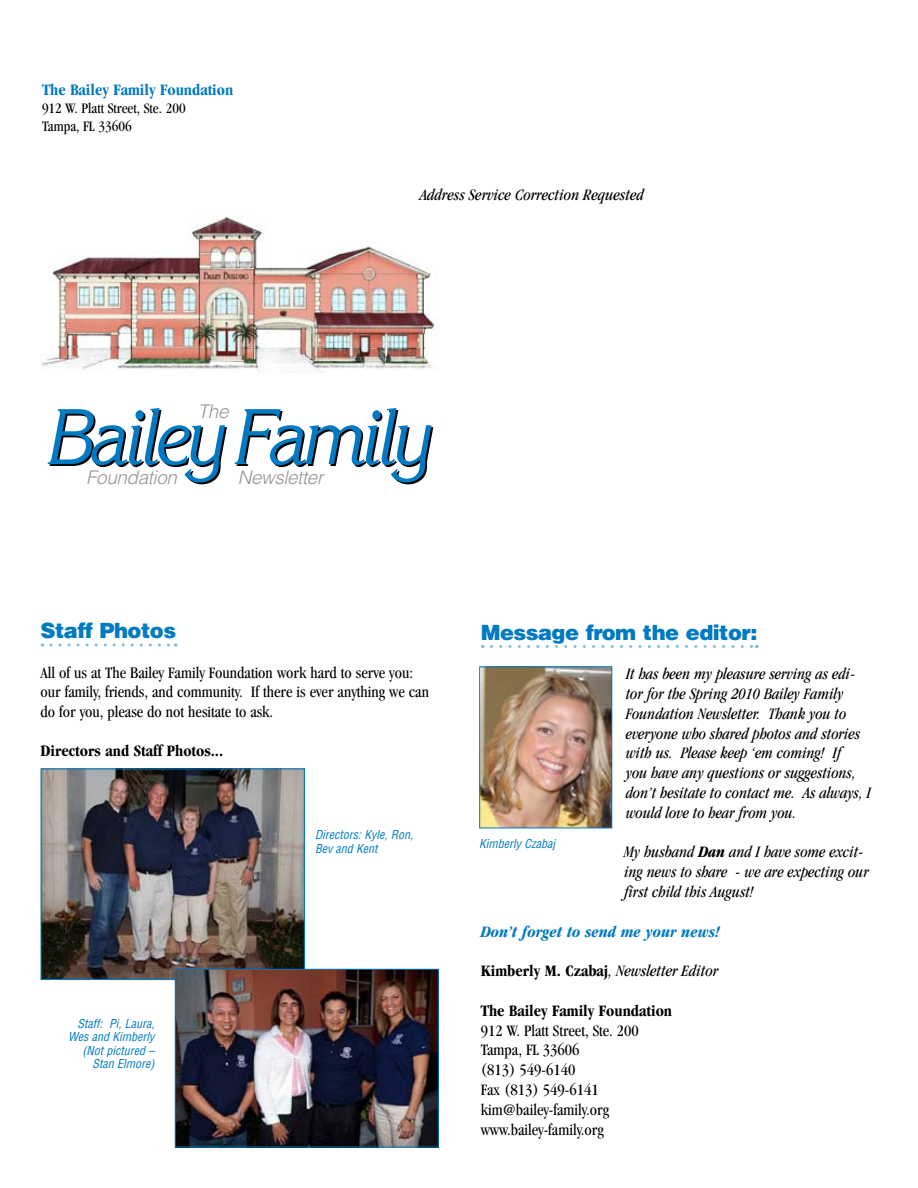
<style>
.page{position:relative;width:918px;height:1188px;background:#fff}
.page>*{position:absolute;margin:0;border:0;box-sizing:border-box;transform-origin:0 0}
.t1{font:italic 76.95px "Korinna";letter-spacing:-.06em;color:#007ac2;scale:.9 1}
.t2{font:900 21px "Helvetica";letter-spacing:-.025em;color:#007ac2}
.t3{font:italic 300 18.75px "Helvetica";letter-spacing:-.02em;color:#939598}
.t4{font:italic condensed 16.5px/19.8px "Garamond";color:#000}
.t5{font:condensed 16.5px/19.8px "Garamond";color:#000}
.t6{font:700 condensed 16.5px "Garamond";color:#000}
.t7{font:italic 700 condensed 16.5px "Garamond";color:#007ac2}
.t8{font:700 condensed 16.5px "Garamond";color:#007ac2}
.t9{font:condensed 15px/18px "Garamond";color:#000}
.t10{font:italic condensed 12px/13.5px "Helvetica";color:#007ac2;text-align:right}
.s1{font-weight:700}
.s2{font-weight:700;font-style:normal}
</style>
<div class="page">
<svg style="left:491px;top:645px;width:266px;height:3px"></svg>
<svg style="left:51px;top:643px;width:125px;height:3px"></svg>
<img style="left:481px;top:668px;width:129px;height:158px">
<div style="left:479px;top:666px;width:133px;height:162px;border:1px solid #007ac2"></div>
<img style="left:41px;top:215px;width:397px;height:158px">
<img style="left:43px;top:770px;width:260px;height:208px">
<div style="left:41px;top:768px;width:264px;height:212px;border:1px solid #0079c1"></div>
<img style="left:177px;top:971px;width:260px;height:175px">
<div style="left:175px;top:969px;width:264px;height:179px;border:1px solid #0079c1"></div>
<p class="t8" style="left:42px;top:81px;width:193px">The Bailey Family Foundation</p>
<p class="t9" style="left:42px;top:99px;width:145px">912 W. Platt Street, Ste. 200<br>Tampa, FL 33606</p>
<p class="t4" style="left:420px;top:184px;width:225px">Address Service Correction Requested</p>
<p class="t3" style="left:198px;top:400px;width:32px">The</p>
<h1 class="t1" style="left:44px;top:392px;width:432px">BaileyFamily</h1>
<p class="t3" style="left:86px;top:466px;width:92px">Foundation</p>
<p class="t3" style="left:238px;top:466px;width:87px">Newsletter</p>
<p class="t2" style="left:40px;top:617px;width:137px">Staff Photos</p>
<p class="t5" style="left:40px;top:662px;width:390px">All of us at The Bailey Family Foundation work hard to serve you: our family, friends, and community. If there is ever anything we can do for you, please do not hesitate to ask.</p>
<p class="t6" style="left:40px;top:742px;width:184px">Directors and Staff Photos...</p>
<p class="t10" style="left:68px;top:1016px;width:88px">Staff: Pi, Laura,<br>Wes and Kimberly (Not pictured –<br>Stan Elmore)</p>
<p class="t10" style="left:315px;top:828px;width:100px;text-align:left">Directors: Kyle, Ron,<br>Bev and Kent</p>
<p class="t2" style="left:481px;top:618px;width:278px">Message from the editor:</p>
<p class="t4" style="left:626px;top:664px;width:247px">It has been my pleasure serving as edi&shy;tor for the Spring 2010 Bailey Family Foundation Newsletter. Thank you to everyone who shared photos and stories with us. Please keep ‘em coming! If<br>you have any questions or suggestions, don’t hesitate to contact me. As always, I would love to hear from you.</p>
<p class="t4" style="left:624px;top:842px;width:246px">My husband <span class="s1">Dan</span> and I have some excit&shy;ing news to share - we are expecting our first child this August!</p>
<p class="t7" style="left:481px;top:922px;width:240px">Don’t forget to send me your news!</p>
<p class="t4" style="left:481px;top:961px;width:239px"><span class="s2">Kimberly M. Czabaj</span>, Newsletter Editor</p>
<p class="t6" style="left:481px;top:1001px;width:193px">The Bailey Family Foundation</p>
<p class="t5" style="left:481px;top:1020px;width:160px">912 W. Platt Street, Ste. 200<br>Tampa, FL 33606<br>(813) 549-6140<br>Fax (813) 549-6141 kim@bailey-family.org www.bailey-family.org</p>
<p class="t10" style="left:479px;top:837px;width:77px">Kimberly Czabaj</p>
</div>
